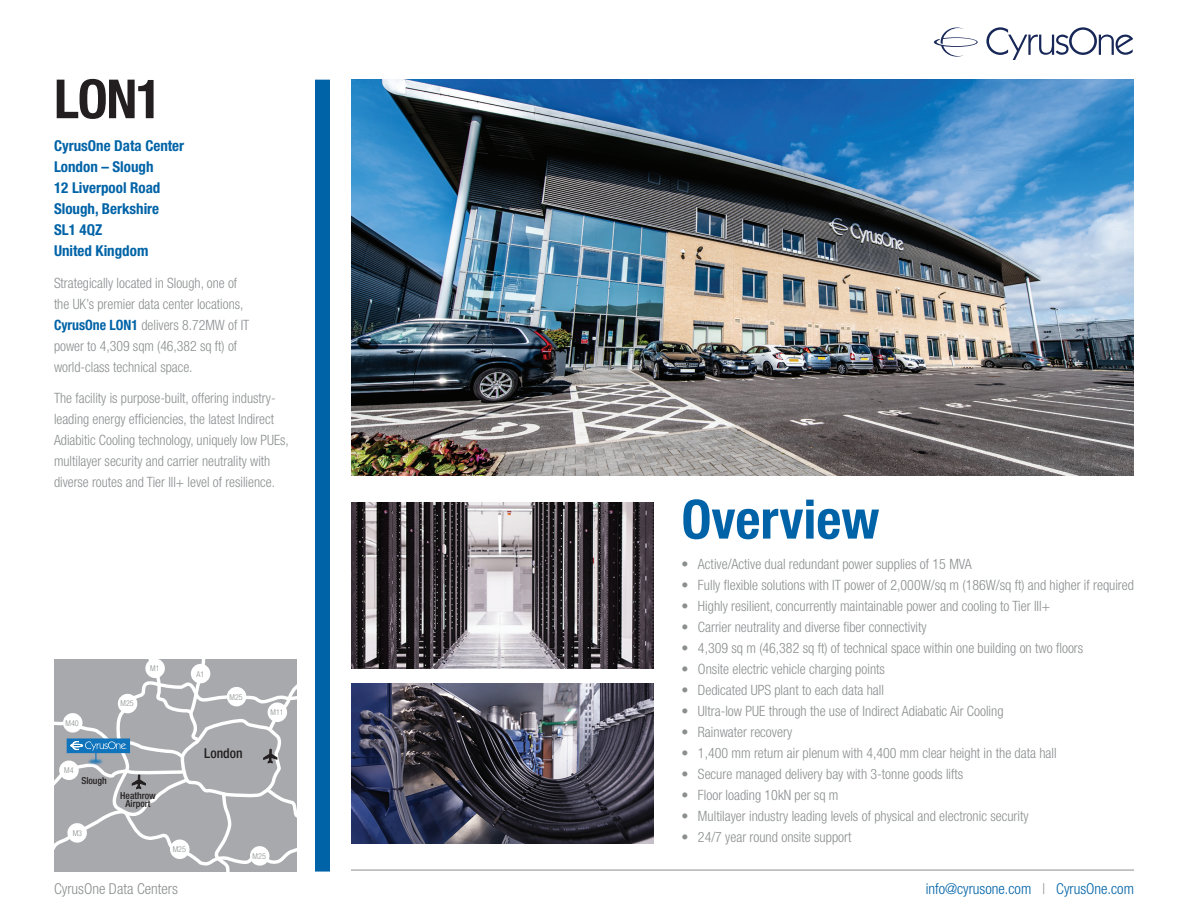
<style>
.page{position:relative;width:1188px;height:918px;background:#fff}
.page>*{position:absolute;margin:0;border:0;box-sizing:border-box;transform-origin:0 0}
.t1{font:700 condensed 54px "Helvetica Neue LT Std";color:#0163a7}
.t2{font:700 condensed 54px "Helvetica Neue LT Std";color:#231f20}
.t3{font:700 condensed 15px/21px "Helvetica Neue LT Std";color:#0163a7}
.t4{font:300 condensed 15px "Helvetica Neue LT Std";color:#0163a7}
.t5{font:300 condensed 15px "Helvetica Neue LT Std";color:#8b8e8f}
.t6{font:300 condensed 14.25px/21px "Helvetica Neue LT Std";color:#8b8e8f}
.t7{font:500 condensed 13.65px "Helvetica Neue LT Std";color:#231f20}
.t8{font:500 condensed 9.6px/7.9px "Helvetica Neue LT Std";color:#231f20;text-align:center}
.t9{font:300 condensed 8.1px "Helvetica Neue LT Std";color:#8b8e8f}
.s1{font-weight:700;color:#0163a7}
.s2{color:#8b8e8f}
</style>
<div class="page">
<div style="left:315px;top:80px;width:15px;height:792px;background:#0163a7"></div>
<svg style="left:934px;top:28px;width:44px;height:29px"></svg>
<svg style="left:986px;top:27px;width:147px;height:33px"></svg>
<img style="left:351px;top:80px;width:783px;height:395px">
<img style="left:351px;top:683px;width:302px;height:160px">
<img style="left:351px;top:502px;width:302px;height:166px">
<hr style="left:351px;top:870px;width:783px;height:1px;background:#8b8e8f">
<svg style="left:54px;top:659px;width:243px;height:213px"></svg>
<h1 class="t2" style="left:54px;top:66px;width:109px">LON1</h1>
<p class="t3" style="left:54px;top:135px;width:132px">CyrusOne Data Center<br>London – Slough<br>12 Liverpool Road<br>Slough, Berkshire<br>SL1 4QZ<br>United Kingdom</p>
<p class="t6" style="left:54px;top:272px;width:197px">Strategically located in Slough, one of the UK’s premier data center locations, <span class="s1">CyrusOne LON1</span> delivers 8.72MW of IT power to 4,309 sqm (46,382 sq ft) of world-class technical space.</p>
<p class="t6" style="left:54px;top:387px;width:236px">The facility is purpose-built, offering industry&shy;leading energy efficiencies, the latest Indirect Adiabitic Cooling technology, uniquely low PUEs, multilayer security and carrier neutrality with diverse routes and Tier lll+ level of resilience.</p>
<p class="t9" style="left:66px;top:718px;width:15px">M40</p>
<p class="t9" style="left:121px;top:699px;width:15px">M25</p>
<p class="t9" style="left:150px;top:664px;width:11px">M1</p>
<p class="t9" style="left:64px;top:765px;width:11px">M4</p>
<p class="t8" style="left:81px;top:776px;width:27px">Slough</p>
<p class="t9" style="left:73px;top:828px;width:11px">M3</p>
<p class="t8" style="left:120px;top:792px;width:37px">Heathrow<br>Airport</p>
<p class="t9" style="left:197px;top:669px;width:9px">A1</p>
<p class="t9" style="left:230px;top:692px;width:15px">M25</p>
<p class="t7" style="left:204px;top:745px;width:40px">London</p>
<p class="t9" style="left:271px;top:708px;width:15px">M11</p>
<p class="t9" style="left:173px;top:845px;width:15px">M25</p>
<p class="t9" style="left:253px;top:851px;width:15px">M25</p>
<h1 class="t1" style="left:681px;top:487px;width:199px">Overview</h1>
<p class="t6" style="left:681px;top:553px;width:292px">• Active/Active dual redundant power supplies of 15 MVA</p>
<p class="t6" style="left:681px;top:574px;width:454px">• Fully flexible solutions with IT power of 2,000W/sq m (186W/sq ft) and higher if required</p>
<p class="t6" style="left:681px;top:595px;width:370px">• Highly resilient, concurrently maintainable power and cooling to Tier lll+</p>
<p class="t6" style="left:681px;top:616px;width:247px">• Carrier neutrality and diverse fiber connectivity</p>
<p class="t6" style="left:681px;top:637px;width:403px">• 4,309 sq m (46,382 sq ft) of technical space within one building on two floors</p>
<p class="t6" style="left:681px;top:658px;width:205px">• Onsite electric vehicle charging points</p>
<p class="t6" style="left:681px;top:679px;width:204px">• Dedicated UPS plant to each data hall</p>
<p class="t6" style="left:681px;top:700px;width:324px">• Ultra-low PUE through the use of Indirect Adiabatic Air Cooling</p>
<p class="t6" style="left:681px;top:721px;width:112px">• Rainwater recovery</p>
<p class="t6" style="left:681px;top:742px;width:377px">• 1,400 mm return air plenum with 4,400 mm clear height in the data hall</p>
<p class="t6" style="left:681px;top:763px;width:283px">• Secure managed delivery bay with 3-tonne goods lifts</p>
<p class="t6" style="left:681px;top:784px;width:159px">• Floor loading 10kN per sq m</p>
<p class="t6" style="left:681px;top:805px;width:349px">• Multilayer industry leading levels of physical and electronic security</p>
<p class="t6" style="left:681px;top:826px;width:171px">• 24/7 year round onsite support</p>
<p class="t5" style="left:54px;top:880px;width:125px">CyrusOne Data Centers</p>
<p class="t4" style="left:926px;top:880px;width:210px">info@cyrusone.com <span class="s2">|</span> CyrusOne.com</p>
</div>
